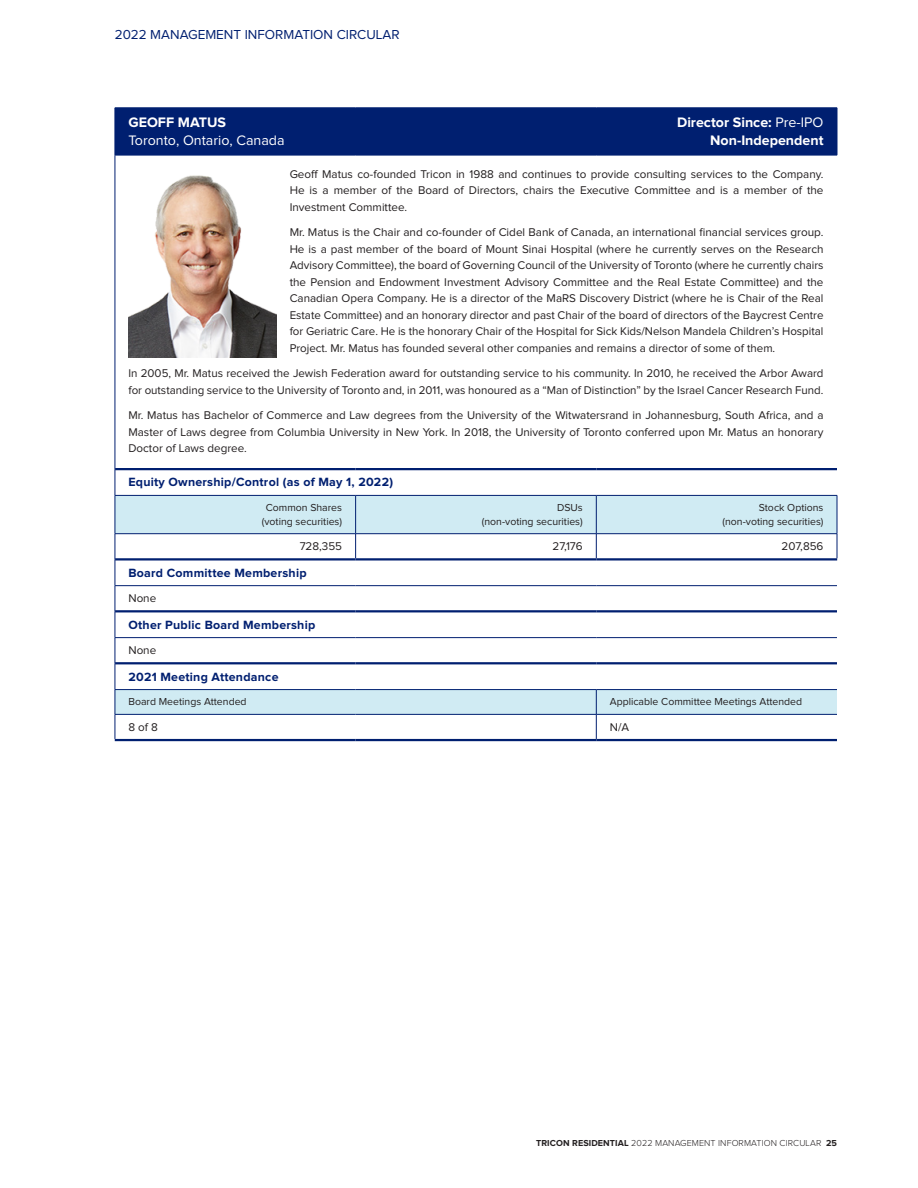
<style>
.page{position:relative;width:918px;height:1188px;background:#fff}
.page>*{position:absolute;margin:0;border:0;box-sizing:border-box;transform-origin:0 0}
.Body_copy__flush_par{font:700 14.25px "Proxima Nova";color:#fff}
.Body_copy__flush_par-2{font:14.25px "Proxima Nova";color:#fff}
.t1{font:13.5px "Proxima Nova";color:#001f70}
.Profile_Header{font:700 12.3px "Proxima Nova";letter-spacing:.02em;color:#001f70}
.Body_copy__flush_par-3{font:11.7px/16.5px "Proxima Nova";color:#231f20;text-align:justify}
.Column_Header{font:10.5px/13.5px "Proxima Nova";color:#231f20;text-align:right}
.t2{font:300 9px "Proxima Nova";letter-spacing:.01em;color:#231f20}
.s1{font-weight:400}
.s2{font-weight:700}
</style>
<div class="page">
<div style="left:116px;top:109px;width:721px;height:46px;background:#001f70"></div>
<svg style="left:116px;top:496px;width:721px;height:218px"></svg>
<hr style="left:115px;top:108px;width:1px;height:47px;background:#001f70">
<hr style="left:115px;top:108px;width:241px;height:1px;background:#001f70">
<hr style="left:356px;top:108px;width:240px;height:1px;background:#001f70">
<hr style="left:596px;top:108px;width:1px;height:47px;background:#001f70">
<hr style="left:596px;top:108px;width:241px;height:1px;background:#001f70">
<hr style="left:837px;top:108px;width:1px;height:47px;background:#001f70">
<hr style="left:115px;top:155px;width:1px;height:314px;background:#001f70">
<hr style="left:115px;top:155px;width:241px;height:1px;background:#001f70">
<hr style="left:356px;top:155px;width:240px;height:1px;background:#001f70">
<hr style="left:596px;top:155px;width:241px;height:1px;background:#001f70">
<svg style="left:115px;top:470px;width:1px;height:25px"></svg>
<hr style="left:115px;top:468px;width:241px;height:2px;background:#001f70">
<hr style="left:356px;top:468px;width:240px;height:2px;background:#001f70">
<hr style="left:596px;top:468px;width:241px;height:2px;background:#001f70">
<hr style="left:115px;top:496px;width:1px;height:38px;background:#001f70">
<hr style="left:115px;top:495px;width:241px;height:1px;background:#001f70">
<hr style="left:355px;top:496px;width:1px;height:38px;background:#001f70">
<hr style="left:356px;top:495px;width:240px;height:1px;background:#001f70">
<hr style="left:596px;top:496px;width:1px;height:38px;background:#001f70">
<hr style="left:596px;top:495px;width:241px;height:1px;background:#001f70">
<hr style="left:837px;top:496px;width:1px;height:38px;background:#001f70">
<hr style="left:115px;top:533px;width:241px;height:1px;background:#001f70">
<svg style="left:355px;top:534px;width:1px;height:24px"></svg>
<hr style="left:356px;top:533px;width:240px;height:1px;background:#001f70">
<svg style="left:596px;top:534px;width:1px;height:24px"></svg>
<hr style="left:596px;top:533px;width:241px;height:1px;background:#001f70">
<svg style="left:837px;top:534px;width:1px;height:24px"></svg>
<hr style="left:115px;top:558px;width:241px;height:3px;background:#001f70">
<hr style="left:356px;top:558px;width:240px;height:3px;background:#001f70">
<hr style="left:596px;top:558px;width:241px;height:3px;background:#001f70">
<hr style="left:115px;top:585px;width:241px;height:1px;background:#001f70">
<hr style="left:356px;top:585px;width:240px;height:1px;background:#001f70">
<hr style="left:596px;top:585px;width:241px;height:1px;background:#001f70">
<hr style="left:115px;top:610px;width:241px;height:2px;background:#001f70">
<hr style="left:356px;top:610px;width:240px;height:2px;background:#001f70">
<hr style="left:596px;top:610px;width:241px;height:2px;background:#001f70">
<hr style="left:115px;top:637px;width:241px;height:1px;background:#001f70">
<hr style="left:356px;top:637px;width:240px;height:1px;background:#001f70">
<hr style="left:596px;top:637px;width:241px;height:1px;background:#001f70">
<hr style="left:115px;top:662px;width:241px;height:2px;background:#001f70">
<hr style="left:356px;top:662px;width:240px;height:2px;background:#001f70">
<hr style="left:596px;top:662px;width:241px;height:2px;background:#001f70">
<hr style="left:115px;top:689px;width:241px;height:1px;background:#001f70">
<hr style="left:356px;top:689px;width:240px;height:1px;background:#001f70">
<hr style="left:596px;top:689px;width:241px;height:1px;background:#001f70">
<svg style="left:115px;top:534px;width:1px;height:205px"></svg>
<hr style="left:115px;top:714px;width:241px;height:1px;background:#001f70">
<hr style="left:356px;top:714px;width:240px;height:1px;background:#001f70">
<hr style="left:115px;top:739px;width:241px;height:2px;background:#001f70">
<hr style="left:356px;top:739px;width:240px;height:2px;background:#001f70">
<svg style="left:596px;top:690px;width:1px;height:49px"></svg>
<hr style="left:596px;top:714px;width:241px;height:1px;background:#001f70">
<hr style="left:596px;top:739px;width:241px;height:2px;background:#001f70">
<img style="left:128px;top:175px;width:148px;height:182px">
<p class="t1" style="left:115px;top:27px;width:286px">2022 MANAGEMENT INFORMATION CIRCULAR</p>
<p class="Body_copy__flush_par" style="left:677px;top:114px;width:148px">Director Since: <span class="s1">Pre-IPO</span></p>
<p class="Body_copy__flush_par" style="left:710px;top:132px;width:115px">Non-Independent</p>
<p class="Body_copy__flush_par-3" style="left:290px;top:166px;width:535px">Geoff Matus co-founded Tricon in 1988 and continues to provide consulting services to the Company.<br>He is a member of the Board of Directors, chairs the Executive Committee and is a member of the Investment Committee.</p>
<p class="Body_copy__flush_par-3" style="left:290px;top:224px;width:535px">Mr. Matus is the Chair and co-founder of Cidel Bank of Canada, an international financial services group.<br>He is a past member of the board of Mount Sinai Hospital (where he currently serves on the Research Advisory Committee), the board of Governing Council of the University of Toronto (where he currently chairs the Pension and Endowment Investment Advisory Committee and the Real Estate Committee) and the Canadian Opera Company. He is a director of the MaRS Discovery District (where he is Chair of the Real Estate Committee) and an honorary director and past Chair of the board of directors of the Baycrest Centre for Geriatric Care. He is the honorary Chair of the Hospital for Sick Kids/Nelson Mandela Children’s Hospital Project. Mr. Matus has founded several other companies and remains a director of some of them.</p>
<p class="Body_copy__flush_par-3" style="left:128px;top:365px;width:697px">In 2005, Mr. Matus received the Jewish Federation award for outstanding service to his community. In 2010, he received the Arbor Award for outstanding service to the University of Toronto and, in 2011, was honoured as a “Man of Distinction” by the Israel Cancer Research Fund.</p>
<p class="Body_copy__flush_par-3" style="left:128px;top:407px;width:697px">Mr. Matus has Bachelor of Commerce and Law degrees from the University of the Witwatersrand in Johannesburg, South Africa, and a Master of Laws degree from Columbia University in New York. In 2018, the University of Toronto conferred upon Mr. Matus an honorary Doctor of Laws degree.</p>
<p class="Profile_Header" style="left:128px;top:475px;width:266px">Equity Ownership/Control (as of May 1, 2022)</p>
<p class="Column_Header" style="left:262px;top:501px;width:82px;text-align:center">Common Shares (voting securities)</p>
<p class="Column_Header" style="left:482px;top:501px;width:102px">DSUs<br>(non-voting securities)</p>
<p class="Column_Header" style="left:723px;top:501px;width:102px">Stock Options (non-voting securities)</p>
<p class="Body_copy__flush_par-3" style="left:300px;top:539px;width:44px">728,355</p>
<p class="Body_copy__flush_par-3" style="left:553px;top:539px;width:32px">27,176</p>
<p class="Body_copy__flush_par-3" style="left:782px;top:539px;width:43px">207,856</p>
<p class="Profile_Header" style="left:128px;top:566px;width:180px">Board Committee Membership</p>
<p class="Body_copy__flush_par-3" style="left:128px;top:590px;width:29px">None</p>
<p class="Profile_Header" style="left:128px;top:618px;width:188px">Other Public Board Membership</p>
<p class="Body_copy__flush_par-3" style="left:128px;top:642px;width:29px">None</p>
<p class="Profile_Header" style="left:128px;top:669px;width:152px">2021 Meeting Attendance</p>
<p class="Column_Header" style="left:128px;top:695px;width:120px">Board Meetings Attended</p>
<p class="Column_Header" style="left:610px;top:695px;width:194px">Applicable Committee Meetings Attended</p>
<p class="Body_copy__flush_par-3" style="left:128px;top:719px;width:31px">8 of 8</p>
<p class="Body_copy__flush_par-3" style="left:610px;top:719px;width:21px">N/A</p>
<p class="Body_copy__flush_par" style="left:128px;top:114px;width:99px">GEOFF MATUS</p>
<p class="Body_copy__flush_par-2" style="left:128px;top:132px;width:158px">Toronto, Ontario, Canada</p>
<p class="t2" style="left:536px;top:1138px;width:302px"><span class="s2">TRICON RESIDENTIAL</span> 2022 MANAGEMENT INFORMATION CIRCULAR <span class="s2">25</span></p>
</div>
